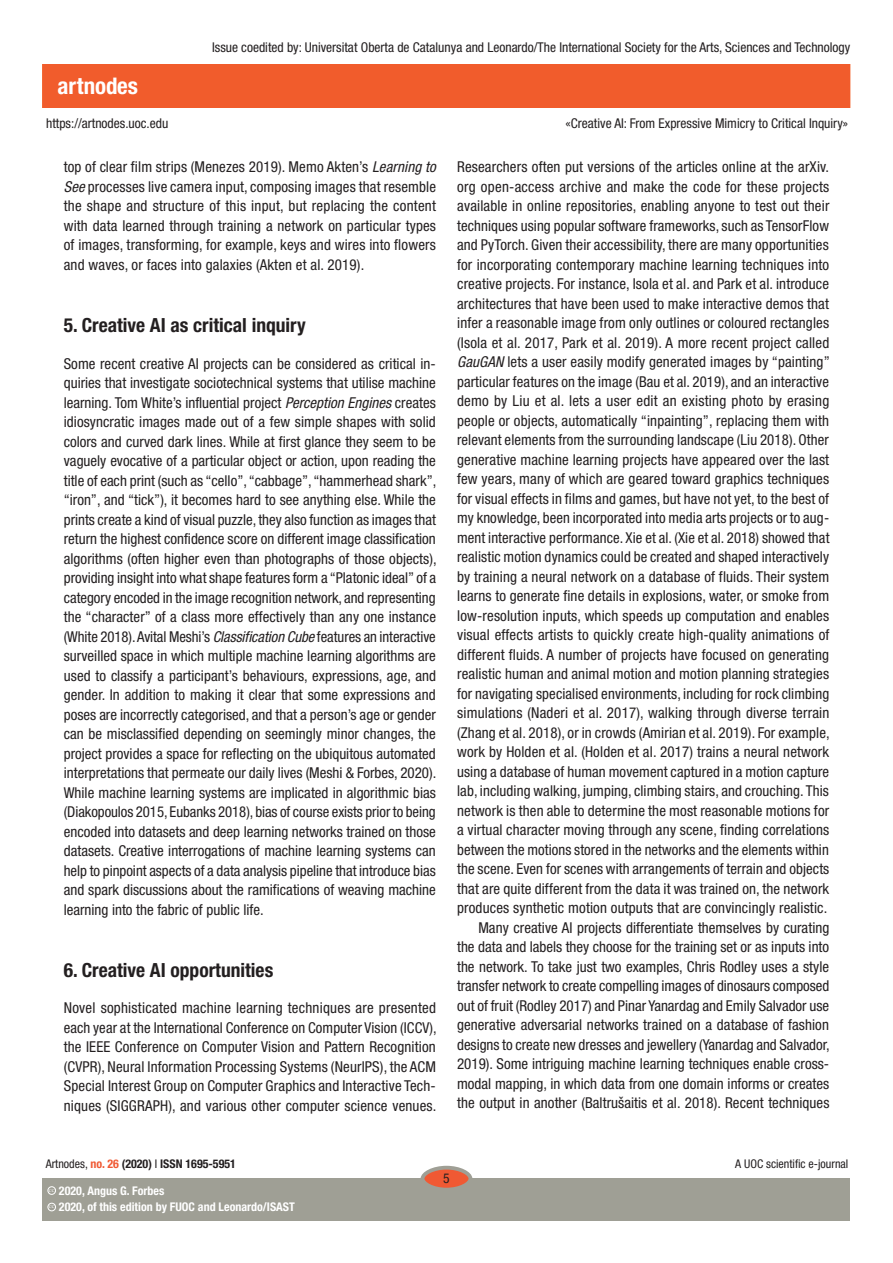
<style>
.page{position:relative;width:893px;height:1263px;background:#fff}
.page>*{position:absolute;margin:0;border:0;box-sizing:border-box;transform-origin:0 0}
.t1{font:700 condensed 22.95px "Helvetica Neue LT Std";color:#fff}
.t2{font:700 condensed 19.5px "Helvetica Neue LT Std";color:#231f20}
.t3{font:condensed 15px/19.5px "Helvetica Neue LT Std";letter-spacing:.01em;color:#231f20;text-align:justify}
.t4{font:condensed 13.5px "Helvetica Neue LT Std";color:#231f20}
.t5{font:700 condensed 12px "Helvetica Neue LT Std";color:#fff}
.t6{font:700 condensed 12px "Helvetica Neue LT Std";color:#231f20}
.t7{font:condensed 12px "Helvetica Neue LT Std";color:#231f20}
.t8{font:600 3.9px "Adobe Caslon Pro";color:#fff}
.s1{font-style:italic}
.s2{font-weight:400}
.s3{color:#f05933}
</style>
<div class="page">
<div style="left:43px;top:65px;width:807px;height:42px;background:#f15c2c"></div>
<div style="left:43px;top:1178px;width:807px;height:42px;background:#9f9f95"></div>
<div style="left:422px;top:1168px;width:48px;height:21px;background:#f05933;border-radius:50%"></div>
<div style="left:421px;top:1166px;width:51px;height:25px;border:4px solid #9f9f95;border-radius:50%"></div>
<div style="left:48px;top:1203px;width:8px;height:8px;border:1px solid #fff;border-radius:50%"></div>
<div style="left:48px;top:1186px;width:8px;height:8px;border:1px solid #fff;border-radius:50%"></div>
<h1 class="t1" style="left:58px;top:72px;width:82px">artnodes</h1>
<p class="t4" style="left:46px;top:115px;width:124px">https://artnodes.uoc.edu</p>
<p class="t4" style="left:212px;top:40px;width:640px">Issue coedited by: Universitat Oberta de Catalunya and Leonardo/The International Society for the Arts, Sciences and Technology</p>
<p class="t4" style="left:566px;top:115px;width:284px">«Creative AI: From Expressive Mimicry to Critical Inquiry»</p>
<p class="t3" style="left:64px;top:157px;width:374px">top of clear film strips (Menezes 2019). Memo Akten’s <span class="s1">Learning to See</span> processes live camera input, composing images that resemble the shape and structure of this input, but replacing the content with data learned through training a network on particular types of images, transforming, for example, keys and wires into flowers and waves, or faces into galaxies (Akten et al. 2019).</p>
<h2 class="t2" style="left:64px;top:313px;width:243px">5. Creative AI as critical inquiry</h2>
<p class="t3" style="left:64px;top:353px;width:374px">Some recent creative AI projects can be considered as critical in&shy;quiries that investigate sociotechnical systems that utilise machine learning. Tom White’s influential project <span class="s1">Perception Engines</span> creates idiosyncratic images made out of a few simple shapes with solid colors and curved dark lines. While at first glance they seem to be vaguely evocative of a particular object or action, upon reading the title of each print (such as “cello”, “cabbage”, “hammerhead shark”, “iron”, and “tick”), it becomes hard to see anything else. While the prints create a kind of visual puzzle, they also function as images that return the highest confidence score on different image classification algorithms (often higher even than photographs of those objects), providing insight into what shape features form a “Platonic ideal” of a category encoded in the image recognition network, and representing the “character” of a class more effectively than any one instance (White 2018). Avital Meshi’s <span class="s1">Classification Cube</span> features an interactive surveilled space in which multiple machine learning algorithms are used to classify a participant’s behaviours, expressions, age, and gender. In addition to making it clear that some expressions and poses are incorrectly categorised, and that a person’s age or gender can be misclassified depending on seemingly minor changes, the project provides a space for reflecting on the ubiquitous automated interpretations that permeate our daily lives (Meshi &amp; Forbes, 2020).<br>While machine learning systems are implicated in algorithmic bias (Diakopoulos 2015, Eubanks 2018), bias of course exists prior to being encoded into datasets and deep learning networks trained on those datasets. Creative interrogations of machine learning systems can help to pinpoint aspects of a data analysis pipeline that introduce bias and spark discussions about the ramifications of weaving machine learning into the fabric of public life.</p>
<h2 class="t2" style="left:64px;top:958px;width:211px">6. Creative AI opportunities</h2>
<p class="t3" style="left:64px;top:998px;width:374px">Novel sophisticated machine learning techniques are presented each year at the International Conference on Computer Vision (ICCV), the IEEE Conference on Computer Vision and Pattern Recognition (CVPR), Neural Information Processing Systems (NeurIPS), the ACM Special Interest Group on Computer Graphics and Interactive Tech&shy;niques (SIGGRAPH), and various other computer science venues.</p>
<p class="t3" style="left:457px;top:157px;width:374px;text-align:right">Researchers often put versions of the articles online at the arXiv. org open-access archive and make the code for these projects available in online repositories, enabling anyone to test out their techniques using popular software frameworks, such as TensorFlow and PyTorch. Given their accessibility, there are many opportunities for incorporating contemporary machine learning techniques into creative projects. For instance, Isola et al. and Park et al. introduce architectures that have been used to make interactive demos that infer a reasonable image from only outlines or coloured rectangles (Isola et al. 2017, Park et al. 2019). A more recent project called <span class="s1">GauGAN</span> lets a user easily modify generated images by “painting” particular features on the image (Bau et al. 2019), and an interactive demo by Liu et al. lets a user edit an existing photo by erasing people or objects, automatically “inpainting”, replacing them with relevant elements from the surrounding landscape (Liu 2018). Other generative machine learning projects have appeared over the last few years, many of which are geared toward graphics techniques for visual effects in films and games, but have not yet, to the best of my knowledge, been incorporated into media arts projects or to aug&shy;ment interactive performance. Xie et al. (Xie et al. 2018) showed that realistic motion dynamics could be created and shaped interactively by training a neural network on a database of fluids. Their system learns to generate fine details in explosions, water, or smoke from low-resolution inputs, which speeds up computation and enables visual effects artists to quickly create high-quality animations of different fluids. A number of projects have focused on generating realistic human and animal motion and motion planning strategies for navigating specialised environments, including for rock climbing simulations (Naderi et al. 2017), walking through diverse terrain (Zhang et al. 2018), or in crowds (Amirian et al. 2019). For example, work by Holden et al. (Holden et al. 2017) trains a neural network using a database of human movement captured in a motion capture lab, including walking, jumping, climbing stairs, and crouching. This network is then able to determine the most reasonable motions for a virtual character moving through any scene, finding correlations between the motions stored in the networks and the elements within the scene. Even for scenes with arrangements of terrain and objects that are quite different from the data it was trained on, the network produces synthetic motion outputs that are convincingly realistic.<br>Many creative AI projects differentiate themselves by curating<br>the data and labels they choose for the training set or as inputs into the network. To take just two examples, Chris Rodley uses a style transfer network to create compelling images of dinosaurs composed out of fruit (Rodley 2017) and Pinar Yanardag and Emily Salvador use generative adversarial networks trained on a database of fashion designs to create new dresses and jewellery (Yanardag and Salvador, 2019). Some intriguing machine learning techniques enable cross&shy;modal mapping, in which data from one domain informs or creates the output in another (Baltrušaitis et al. 2018). Recent techniques</p>
<p class="t6" style="left:46px;top:1157px;width:192px"><span class="s2">Artnodes,</span> <span class="s3">no. 26</span> (2020) <span class="s2">I</span> ISSN 1695-5951</p>
<p class="t8" style="left:49px;top:1205px;width:7px">CC</p>
<p class="t5" style="left:59px;top:1200px;width:237px">2020, of this edition by FUOC and Leonardo/ISAST</p>
<p class="t5" style="left:59px;top:1183px;width:107px">2020, Angus G. Forbes</p>
<p class="t8" style="left:49px;top:1188px;width:7px">CC</p>
<p class="t4" style="left:443px;top:1171px;width:8px">5</p>
<p class="t7" style="left:735px;top:1157px;width:115px">A UOC scientific e-journal</p>
</div>
